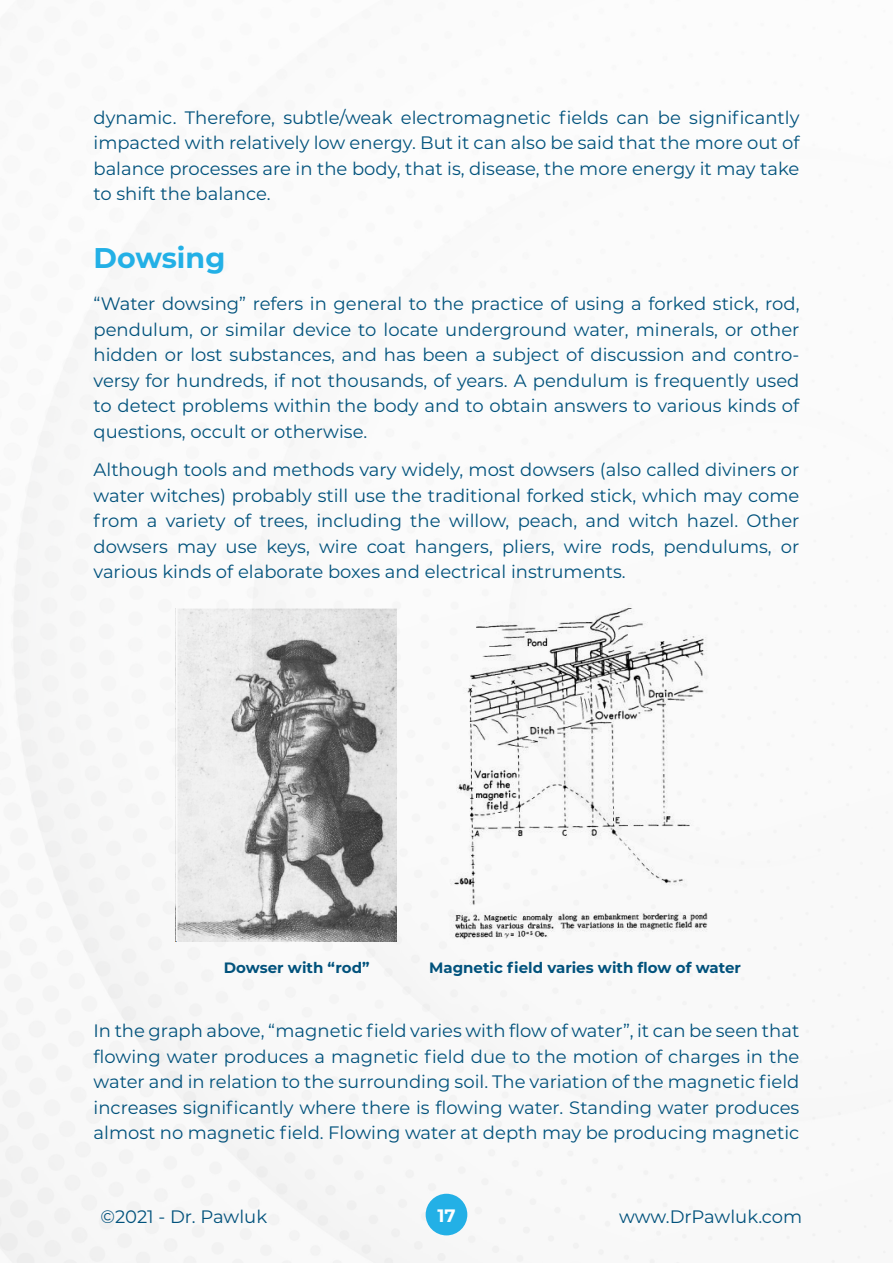
<style>
.page{position:relative;width:893px;height:1263px;background:#fff}
.page>*{position:absolute;margin:0;border:0;box-sizing:border-box;transform-origin:0 0}
.t1{font:700 28.5px "Montserrat";color:#23b0e6}
.t2{font:18px/25.5px "Montserrat";color:#01527c;text-align:justify}
.t3{font:700 18px "Montserrat";color:#fff}
.t4{font:700 15px "Montserrat";color:#01527c}
</style>
<div class="page">
<img style="left:0;top:226px;width:893px;height:1037px">
<div style="left:426px;top:1194px;width:41px;height:41px;background:#23b0e6;border-radius:50%"></div>
<img style="left:175px;top:608px;width:221px;height:333px">
<img style="left:443px;top:608px;width:274px;height:336px">
<p class="t2" style="left:94px;top:104px;width:707px">dynamic. Therefore, subtle/weak electromagnetic fields can be significantly impacted with relatively low energy. But it can also be said that the more out of balance processes are in the body, that is, disease, the more energy it may take to shift the balance.</p>
<h1 class="t1" style="left:94px;top:237px;width:133px">Dowsing</h1>
<p class="t2" style="left:94px;top:290px;width:707px">“Water dowsing” refers in general to the practice of using a forked stick, rod, pendulum, or similar device to locate underground water, minerals, or other hidden or lost substances, and has been a subject of discussion and contro&shy;versy for hundreds, if not thousands, of years. A pendulum is frequently used to detect problems within the body and to obtain answers to various kinds of questions, occult or otherwise.</p>
<p class="t2" style="left:94px;top:456px;width:707px">Although tools and methods vary widely, most dowsers (also called diviners or water witches) probably still use the traditional forked stick, which may come from a variety of trees, including the willow, peach, and witch hazel. Other dowsers may use keys, wire coat hangers, pliers, wire rods, pendulums, or various kinds of elaborate boxes and electrical instruments.</p>
<p class="t4" style="left:224px;top:957px;width:147px">Dowser with “rod”</p>
<p class="t4" style="left:429px;top:957px;width:313px">Magnetic field varies with flow of water</p>
<p class="t2" style="left:94px;top:1017px;width:707px">In the graph above, “magnetic field varies with flow of water”, it can be seen that flowing water produces a magnetic field due to the motion of charges in the water and in relation to the surrounding soil. The variation of the magnetic field increases significantly where there is flowing water. Standing water produces almost no magnetic field. Flowing water at depth may be producing magnetic</p>
<p class="t2" style="left:101px;top:1203px;width:168px">©2021 - Dr. Pawluk</p>
<p class="t3" style="left:437px;top:1202px;width:20px">17</p>
<p class="t2" style="left:619px;top:1203px;width:185px">www.DrPawluk.com</p>
</div>
